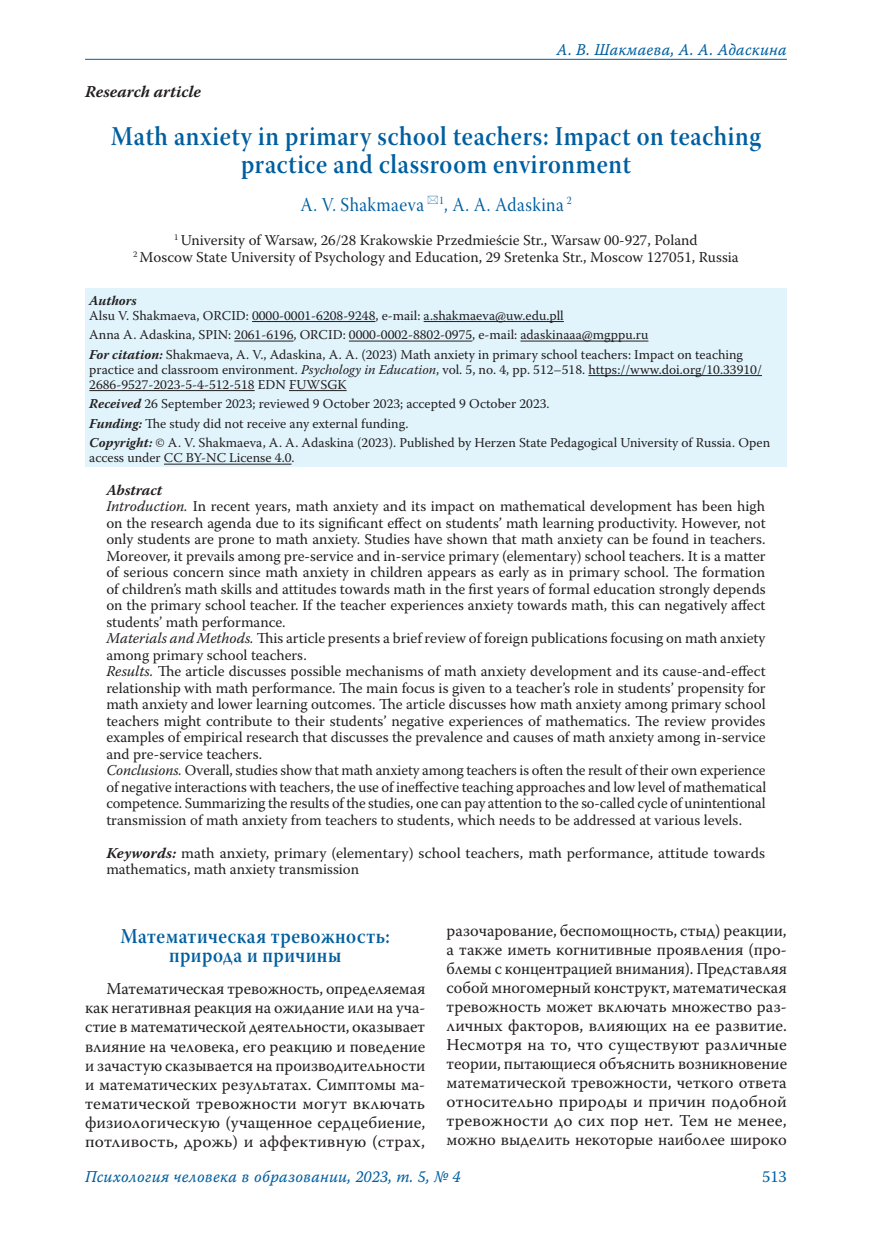
<style>
.page{position:relative;width:872px;height:1234px;background:#fff}
.page>*{position:absolute;margin:0;border:0;box-sizing:border-box;transform-origin:0 0}
.Заголовок_1{font:27px/28.5px "Warnock Pro Semibold Subh";letter-spacing:.025em;color:#005fa0;text-align:center;scale:.9 1}
.Заголовок_3{font:21px/18.5px "Warnock Pro Semibold Subh";letter-spacing:.025em;color:#005fa0;text-align:center;scale:.9 1}
.Заголовок_2{font:19.5px "Warnock Pro Subh";letter-spacing:.025em;color:#005fa0;scale:.9 1}
.Body{font:16.5px/19px "Warnock Pro";letter-spacing:.005em;color:#231f20;text-align:justify}
.t1{font:16.5px "Warnock Pro It Capt";letter-spacing:.01em;color:#005fa0;scale:.95 1}
.Body-2{font:italic 700 16.5px "Warnock Pro";color:#231f20}
.t2{font:16.5px "Warnock Pro";color:#005fa0}
.Annotation{font:15px/16.5px "Warnock Pro";color:#231f20;text-align:justify}
.Affiliation{font:15px "Warnock Pro";color:#231f20}
.Annotation-2{font:italic 700 15px "Warnock Pro";color:#231f20}
.Affiliation_info{font:13.5px/15px "Warnock Pro";color:#231f20}
.Affiliation_info-2{font:italic 700 13.5px "Warnock Pro";color:#231f20}
.s1{font-weight:700;font-style:italic}
.s2{font-style:italic}
</style>
<div class="page">
<hr style="left:85px;top:59px;width:702px;height:1px;background:#005fa0">
<div style="left:85px;top:288px;width:702px;height:179px;background:#e1f4fc"></div>
<hr style="left:252px;top:321px;width:123px;height:1px;background:#231f20">
<hr style="left:423px;top:321px;width:141px;height:1px;background:#231f20">
<hr style="left:234px;top:340px;width:59px;height:1px;background:#231f20">
<hr style="left:349px;top:340px;width:123px;height:1px;background:#231f20">
<hr style="left:520px;top:340px;width:128px;height:1px;background:#231f20">
<hr style="left:588px;top:375px;width:174px;height:1px;background:#231f20">
<hr style="left:89px;top:390px;width:166px;height:1px;background:#231f20">
<hr style="left:289px;top:390px;width:57px;height:1px;background:#231f20">
<hr style="left:164px;top:463px;width:127px;height:1px;background:#231f20">
<p class="t1" style="left:557px;top:39px;width:244px">А. В. Шакмаева, А. А. Адаскина</p>
<p class="Body-2" style="left:85px;top:82px;width:117px">Research article</p>
<p class="Заголовок_1" style="left:111px;top:121px;width:724px">Math anxiety in primary school teachers: Impact on teaching practice and classroom environment</p>
<p class="Заголовок_2" style="left:300px;top:193px;width:303px">A. V. Shakmaeva <sup>1</sup>, A. A. Adaskina <sup>2</sup></p>
<p class="Affiliation" style="left:174px;top:231px;width:525px"><sup>1</sup> University of Warsaw, 26/28 Krakowskie Przedmieście Str., Warsaw 00-927, Poland</p>
<p class="Affiliation" style="left:133px;top:248px;width:607px"><sup>2</sup> Moscow State University of Psychology and Education, 29 Sretenka Str., Moscow 127051, Russia</p>
<p class="Affiliation_info-2" style="left:89px;top:292px;width:49px">Authors</p>
<p class="Affiliation_info" style="left:89px;top:307px;width:476px">Alsu V. Shakmaeva, ORCID: 0000-0001-6208-9248, e-mail: a.shakmaeva@uw.edu.pll</p>
<p class="Affiliation_info" style="left:89px;top:327px;width:560px">Anna A. Adaskina, SPIN: 2061-6196, ORCID: 0000-0002-8802-0975, е-mail: adaskinaaa@mgppu.ru</p>
<p class="Affiliation_info" style="left:89px;top:346px;width:674px"><span class="s1">For citation:</span> Shakmaeva, A. V., Adaskina, A. A. (2023) Math anxiety in primary school teachers: Impact on teaching practice and classroom environment. <span class="s2">Psychology in Education</span>, vol. 5, no. 4, pp. 512–518. https://www.doi.org/10.33910/<br>2686-9527-2023-5-4-512-518 EDN FUWSGK</p>
<p class="Affiliation_info" style="left:89px;top:396px;width:462px"><span class="s1">Received</span> 26 September 2023; reviewed 9 October 2023; accepted 9 October 2023.</p>
<p class="Affiliation_info" style="left:89px;top:415px;width:321px"><span class="s1">Funding:</span> The study did not receive any external funding.</p>
<p class="Affiliation_info" style="left:89px;top:435px;width:682px"><span class="s1">Copyright:</span> © A. V. Shakmaeva, A. A. Adaskina (2023). Published by Herzen State Pedagogical University of Russia. Open access under CC BY-NC License 4.0.</p>
<p class="Annotation-2" style="left:106px;top:480px;width:57px">Abstract</p>
<p class="Annotation" style="left:106px;top:497px;width:661px"><span class="s2">Introduction.</span> In recent years, math anxiety and its impact on mathematical development has been high on the research agenda due to its significant effect on students’ math learning productivity. However, not only students are prone to math anxiety. Studies have shown that math anxiety can be found in teachers.<br>Moreover, it prevails among pre-service and in-service primary (elementary) school teachers. It is a matter of serious concern since math anxiety in children appears as early as in primary school. The formation of children’s math skills and attitudes towards math in the first years of formal education strongly depends on the primary school teacher. If the teacher experiences anxiety towards math, this can negatively affect students’ math performance.</p>
<p class="Annotation" style="left:106px;top:629px;width:660px"><span class="s2">Materials and Methods.</span> This article presents a brief review of foreign publications focusing on math anxiety among primary school teachers.</p>
<p class="Annotation" style="left:106px;top:662px;width:661px"><span class="s2">Results.</span> The article discusses possible mechanisms of math anxiety development and its cause-and-effect relationship with math performance. The main focus is given to a teacher’s role in students’ propensity for math anxiety and lower learning outcomes. The article discusses how math anxiety among primary school teachers might contribute to their students’ negative experiences of mathematics. The review provides examples of empirical research that discusses the prevalence and causes of math anxiety among in-service and pre-service teachers.</p>
<p class="Annotation" style="left:106px;top:761px;width:661px"><span class="s2">Conclusions.</span> Overall, studies show that math anxiety among teachers is often the result of their own experience of negative interactions with teachers, the use of ineffective teaching approaches and low level of mathematical competence. Summarizing the results of the studies, one can pay attention to the so-called cycle of unintentional transmission of math anxiety from teachers to students, which needs to be addressed at various levels.</p>
<p class="Annotation" style="left:106px;top:844px;width:660px"><span class="s1">Keywords:</span> math anxiety, primary (elementary) school teachers, math performance, attitude towards mathematics, math anxiety transmission</p>
<p class="Заголовок_3" style="left:120px;top:926px;width:301px">Математическая тревожность: природа и причины</p>
<p class="Body" style="left:85px;top:978px;width:342px;text-indent:21px">Математическая тревожность, определяемая как негативная реакция на ожидание или на уча&shy;стие в математической деятельности, оказывает влияние на человека, его реакцию и поведение и зачастую сказывается на производительности и математических результатах. Симптомы ма&shy;тематической тревожности могут включать физиологическую (учащенное сердцебиение, потливость, дрожь) и аффективную (страх,</p>
<p class="Body" style="left:446px;top:920px;width:342px">разочарование, беспомощность, стыд) реакции, а также иметь когнитивные проявления (про&shy;блемы с концентрацией внимания). Представляя собой многомерный конструкт, математическая тревожность может включать множество раз&shy;личных факторов, влияющих на ее развитие.<br>Несмотря на то, что существуют различные теории, пытающиеся объяснить возникновение математической тревожности, четкого ответа относительно природы и причин подобной тревожности до сих пор нет. Тем не менее, можно выделить некоторые наиболее широко</p>
<p class="t1" style="left:85px;top:1166px;width:397px">Психология человека в образовании, 2023, т. 5, № 4</p>
<p class="t2" style="left:762px;top:1166px;width:26px">513</p>
</div>
